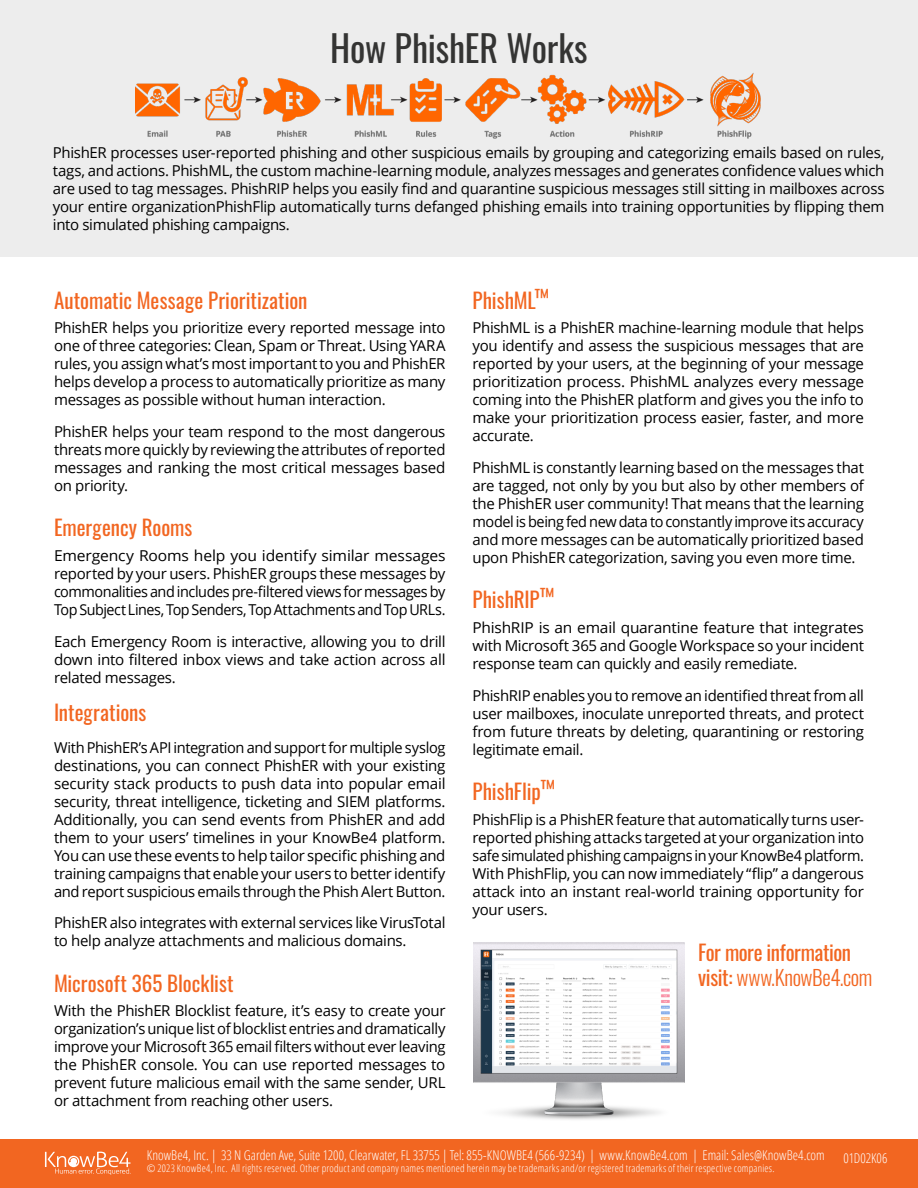
<style>
.page{position:relative;width:918px;height:1188px;background:#fff}
.page>*{position:absolute;margin:0;border:0;box-sizing:border-box;transform-origin:0 0}
.t1{font:36px "Oswald";letter-spacing:-.005em;color:#343433}
.t2{font:21px "Oswald";color:#f26621}
.t3{font:21px/25.2px "Oswald";letter-spacing:-.025em;color:#f26621}
.t4{font:15px/18px "Open Sans";letter-spacing:-.02em;color:#000;text-align:justify}
.t5{font:15px/18px "Open Sans";letter-spacing:-.02em;color:#000;text-align:justify;scale:1.04 1}
.t6{font:300 condensed 13.5px "Open Sans";color:#fff}
.t7{font:300 condensed 10.5px "Open Sans";letter-spacing:.02em;color:#fff}
.s1{font-weight:300}
</style>
<div class="page">
<div style="left:0;top:1139px;width:918px;height:49px;background:#f26621"></div>
<svg style="left:45px;top:1152px;width:86px;height:22px"></svg>
<div style="left:0;top:0;width:918px;height:256px;background:#ededed"></div>
<img style="left:135px;top:73px;width:626px;height:66px">
<img style="left:473px;top:942px;width:212px;height:178px">
<h1 class="t1" style="left:330px;top:17px;width:259px">How PhishER Works</h1>
<p class="t4" style="left:53px;top:143px;width:833px">PhishER processes user-reported phishing and other suspicious emails by grouping and categorizing emails based on rules, tags, and actions. PhishML, the custom machine-learning module, analyzes messages and generates confidence values which are used to tag messages. PhishRIP helps you easily find and quarantine suspicious messages still sitting in mailboxes across your entire organizationPhishFlip automatically turns defanged phishing emails into training opportunities by flipping them into simulated phishing campaigns.</p>
<h2 class="t2" style="left:54px;top:281px;width:255px">Automatic Message Prioritization</h2>
<p class="t4" style="left:54px;top:318px;width:393px">PhishER helps you prioritize every reported message into one of three categories: Clean, Spam or Threat. Using YARA rules, you assign what’s most important to you and PhishER helps develop a process to automatically prioritize as many messages as possible without human interaction.</p>
<p class="t4" style="left:54px;top:422px;width:393px">PhishER helps your team respond to the most dangerous threats more quickly by reviewing the attributes of reported messages and ranking the most critical messages based on priority.</p>
<h2 class="t2" style="left:54px;top:509px;width:140px">Emergency Rooms</h2>
<p class="t5" style="left:54px;top:546px;width:378px">Emergency Rooms help you identify similar messages reported by your users. PhishER groups these messages by commonalities and includes pre-filtered views for messages by Top Subject Lines, Top Senders, Top Attachments and Top URLs.</p>
<p class="t4" style="left:54px;top:632px;width:393px">Each Emergency Room is interactive, allowing you to drill down into filtered inbox views and take action across all related messages.</p>
<h2 class="t2" style="left:54px;top:694px;width:94px">Integrations</h2>
<p class="t4" style="left:54px;top:738px;width:393px">With PhishER’s API integration and support for multiple syslog destinations, you can connect PhishER with your existing security stack products to push data into popular email security, threat intelligence, ticketing and SIEM platforms.<br>Additionally, you can send events from PhishER and add them to your users’ timelines in your KnowBe4 platform.<br>You can use these events to help tailor specific phishing and training campaigns that enable your users to better identify and report suspicious emails through the Phish Alert Button.</p>
<p class="t4" style="left:54px;top:913px;width:393px">PhishER also integrates with external services like VirusTotal to help analyze attachments and malicious domains.</p>
<h2 class="t2" style="left:54px;top:964px;width:181px">Microsoft 365 Blocklist</h2>
<p class="t4" style="left:54px;top:1002px;width:393px">With the PhishER Blocklist feature, it’s easy to create your organization’s unique list of blocklist entries and dramatically improve your Microsoft 365 email filters without ever leaving the PhishER console. You can use reported messages to prevent future malicious email with the same sender, URL or attachment from reaching other users.</p>
<h2 class="t2" style="left:472px;top:281px;width:78px">PhishML™</h2>
<p class="t4" style="left:472px;top:318px;width:393px">PhishML is a PhishER machine-learning module that helps you identify and assess the suspicious messages that are reported by your users, at the beginning of your message prioritization process. PhishML analyzes every message coming into the PhishER platform and gives you the info to make your prioritization process easier, faster, and more accurate.</p>
<p class="t4" style="left:472px;top:458px;width:393px">PhishML is constantly learning based on the messages that are tagged, not only by you but also by other members of the PhishER user community! That means that the learning model is being fed new data to constantly improve its accuracy and more messages can be automatically prioritized based upon PhishER categorization, saving you even more time.</p>
<h2 class="t2" style="left:472px;top:581px;width:84px">PhishRIP™</h2>
<p class="t4" style="left:472px;top:618px;width:393px">PhishRIP is an email quarantine feature that integrates with Microsoft 365 and Google Workspace so your incident response team can quickly and easily remediate.</p>
<p class="t4" style="left:472px;top:686px;width:393px">PhishRIP enables you to remove an identified threat from all user mailboxes, inoculate unreported threats, and protect from future threats by deleting, quarantining or restoring legitimate email.</p>
<h2 class="t2" style="left:472px;top:773px;width:84px">PhishFlip™</h2>
<p class="t4" style="left:472px;top:810px;width:393px">PhishFlip is a PhishER feature that automatically turns user&shy;reported phishing attacks targeted at your organization into safe simulated phishing campaigns in your KnowBe4 platform.<br>With PhishFlip, you can now immediately “flip” a dangerous attack into an instant real-world training opportunity for your users.</p>
<h2 class="t3" style="left:698px;top:938px;width:176px">For more information visit: <span class="s1">www.KnowBe4.com</span></h2>
<p class="t6" style="left:147px;top:1146px;width:679px">KnowBe4, Inc. | 33 N Garden Ave, Suite 1200, Clearwater, FL 33755 | Tel: 855-KNOWBE4 (566-9234) | www.KnowBe4.com | Email: Sales@KnowBe4.com</p>
<p class="t7" style="left:147px;top:1161px;width:629px">© 2023 KnowBe4, Inc. All rights reserved. Other product and company names mentioned herein may be trademarks and/or registered trademarks of their respective companies.</p>
<p class="t6" style="left:843px;top:1149px;width:46px">01D02K06</p>
</div>
